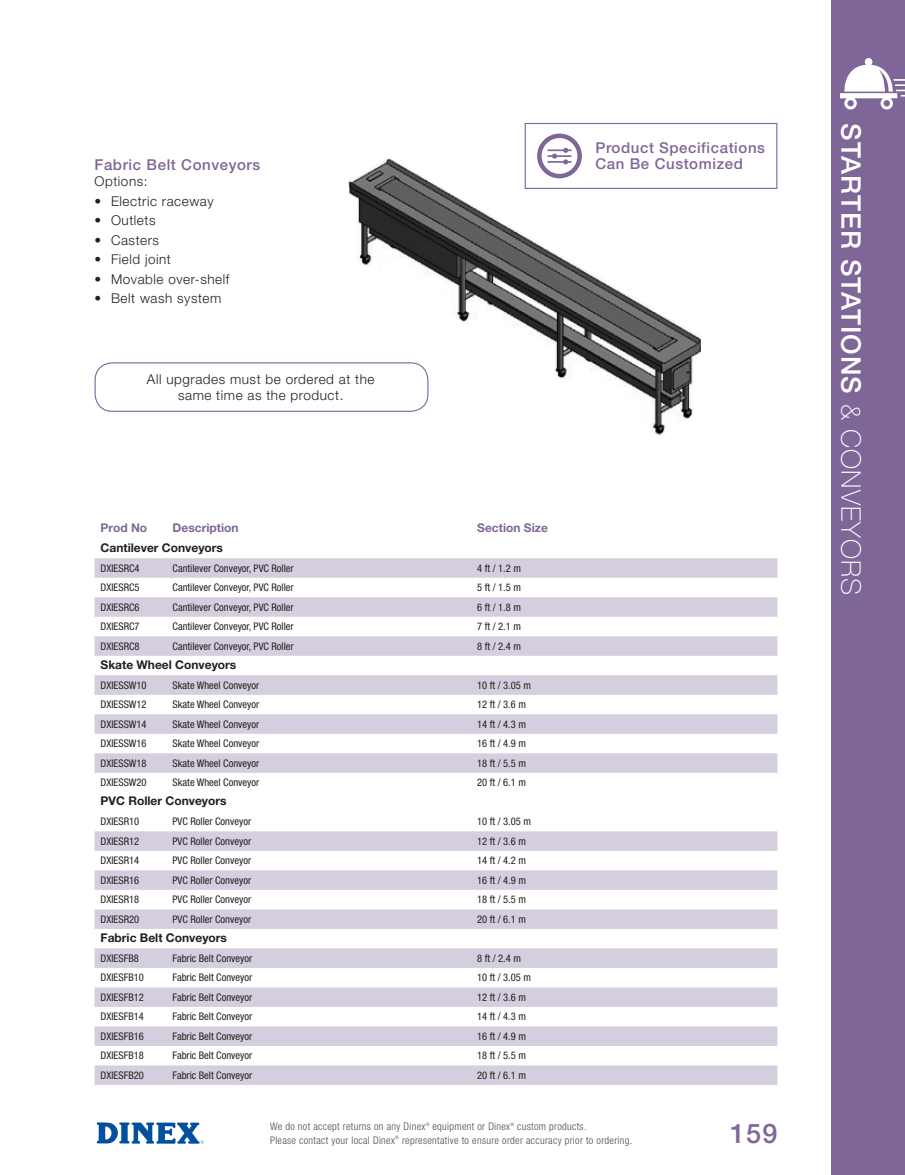
<style>
.page{position:relative;width:905px;height:1175px;background:#fff}
.page>*{position:absolute;margin:0;border:0;box-sizing:border-box;transform-origin:0 0}
.t1{font:500 27px "Helvetica Neue LT Std";letter-spacing:.04em;color:#fff}
.t2{font:500 27px "Helvetica Neue LT Std";color:#7f6698}
.t3{font:500 15px/16.5px "Helvetica Neue LT Std";letter-spacing:.04em;color:#7f6698}
.t4{font:300 13.5px/16.5px "Helvetica Neue LT Std";letter-spacing:.04em;color:#231f20;text-align:center}
.t5{font:700 12px "Helvetica Neue LT Std";color:#231f20}
.t6{font:700 12px "Helvetica Neue LT Std";color:#7f6698}
.t7{font:condensed 10.5px "Helvetica Neue LT Std";color:#231f20}
.t8{font:300 condensed 10.5px/13.5px "Helvetica Neue LT Std";letter-spacing:.03em;color:#4b4c4d}
.s1{font-weight:100}
</style>
<div class="page">
<div style="left:831px;top:0;width:73px;height:1174px;background:#7f6698"></div>
<svg style="left:840px;top:58px;width:64px;height:51px"></svg>
<svg style="left:96px;top:1122px;width:108px;height:21px"></svg>
<img style="left:348px;top:158px;width:353px;height:277px">
<svg style="left:94px;top:558px;width:683px;height:526px"></svg>
<div style="left:95px;top:362px;width:333px;height:50px;border:1px solid #7f6698;border-radius:17px"></div>
<div style="left:524px;top:123px;width:253px;height:66px;background:#fff;border:1px solid #7f6698"></div>
<svg style="left:537px;top:134px;width:45px;height:44px"></svg>
<h2 class="t3" style="left:94px;top:156px;width:167px">Fabric Belt Conveyors</h2>
<p class="t4" style="left:94px;top:173px;width:55px">Options:</p>
<p class="t4" style="left:94px;top:192px;width:121px">• Electric raceway</p>
<p class="t4" style="left:94px;top:212px;width:62px">• Outlets</p>
<p class="t4" style="left:94px;top:231px;width:66px">• Casters</p>
<p class="t4" style="left:94px;top:251px;width:78px">• Field joint</p>
<p class="t4" style="left:94px;top:270px;width:136px">• Movable over-shelf</p>
<p class="t4" style="left:94px;top:290px;width:128px">• Belt wash system</p>
<p class="t4" style="left:147px;top:370px;width:229px">All upgrades must be ordered at the same time as the product.</p>
<p class="t6" style="left:100px;top:520px;width:48px">Prod No</p>
<p class="t6" style="left:172px;top:520px;width:67px">Description</p>
<p class="t6" style="left:477px;top:520px;width:72px">Section Size</p>
<p class="t5" style="left:100px;top:540px;width:124px">Cantilever Conveyors</p>
<p class="t7" style="left:100px;top:562px;width:41px">DXIESRC4</p>
<p class="t7" style="left:172px;top:562px;width:123px">Cantilever Conveyor, PVC Roller</p>
<p class="t7" style="left:477px;top:562px;width:45px">4 ft / 1.2 m</p>
<p class="t7" style="left:100px;top:581px;width:41px">DXIESRC5</p>
<p class="t7" style="left:172px;top:581px;width:123px">Cantilever Conveyor, PVC Roller</p>
<p class="t7" style="left:477px;top:581px;width:45px">5 ft / 1.5 m</p>
<p class="t7" style="left:100px;top:601px;width:41px">DXIESRC6</p>
<p class="t7" style="left:172px;top:601px;width:123px">Cantilever Conveyor, PVC Roller</p>
<p class="t7" style="left:477px;top:601px;width:45px">6 ft / 1.8 m</p>
<p class="t7" style="left:100px;top:620px;width:41px">DXIESRC7</p>
<p class="t7" style="left:172px;top:620px;width:123px">Cantilever Conveyor, PVC Roller</p>
<p class="t7" style="left:477px;top:620px;width:45px">7 ft / 2.1 m</p>
<p class="t7" style="left:100px;top:640px;width:41px">DXIESRC8</p>
<p class="t7" style="left:172px;top:640px;width:123px">Cantilever Conveyor, PVC Roller</p>
<p class="t7" style="left:477px;top:640px;width:45px">8 ft / 2.4 m</p>
<p class="t5" style="left:100px;top:657px;width:137px">Skate Wheel Conveyors</p>
<p class="t7" style="left:100px;top:679px;width:48px">DXIESSW10</p>
<p class="t7" style="left:172px;top:679px;width:88px">Skate Wheel Conveyor</p>
<p class="t7" style="left:477px;top:679px;width:55px">10 ft / 3.05 m</p>
<p class="t7" style="left:100px;top:698px;width:48px">DXIESSW12</p>
<p class="t7" style="left:172px;top:698px;width:88px">Skate Wheel Conveyor</p>
<p class="t7" style="left:477px;top:698px;width:50px">12 ft / 3.6 m</p>
<p class="t7" style="left:100px;top:718px;width:48px">DXIESSW14</p>
<p class="t7" style="left:172px;top:718px;width:88px">Skate Wheel Conveyor</p>
<p class="t7" style="left:477px;top:718px;width:50px">14 ft / 4.3 m</p>
<p class="t7" style="left:100px;top:737px;width:48px">DXIESSW16</p>
<p class="t7" style="left:172px;top:737px;width:88px">Skate Wheel Conveyor</p>
<p class="t7" style="left:477px;top:737px;width:50px">16 ft / 4.9 m</p>
<p class="t7" style="left:100px;top:757px;width:48px">DXIESSW18</p>
<p class="t7" style="left:172px;top:757px;width:88px">Skate Wheel Conveyor</p>
<p class="t7" style="left:477px;top:757px;width:50px">18 ft / 5.5 m</p>
<p class="t7" style="left:100px;top:776px;width:48px">DXIESSW20</p>
<p class="t7" style="left:172px;top:776px;width:88px">Skate Wheel Conveyor</p>
<p class="t7" style="left:477px;top:776px;width:50px">20 ft / 6.1 m</p>
<p class="t5" style="left:100px;top:793px;width:128px">PVC Roller Conveyors</p>
<p class="t7" style="left:100px;top:815px;width:40px">DXIESR10</p>
<p class="t7" style="left:172px;top:815px;width:80px">PVC Roller Conveyor</p>
<p class="t7" style="left:477px;top:815px;width:55px">10 ft / 3.05 m</p>
<p class="t7" style="left:100px;top:835px;width:40px">DXIESR12</p>
<p class="t7" style="left:172px;top:835px;width:80px">PVC Roller Conveyor</p>
<p class="t7" style="left:477px;top:835px;width:50px">12 ft / 3.6 m</p>
<p class="t7" style="left:100px;top:854px;width:40px">DXIESR14</p>
<p class="t7" style="left:172px;top:854px;width:80px">PVC Roller Conveyor</p>
<p class="t7" style="left:477px;top:854px;width:50px">14 ft / 4.2 m</p>
<p class="t7" style="left:100px;top:874px;width:40px">DXIESR16</p>
<p class="t7" style="left:172px;top:874px;width:80px">PVC Roller Conveyor</p>
<p class="t7" style="left:477px;top:874px;width:50px">16 ft / 4.9 m</p>
<p class="t7" style="left:100px;top:893px;width:40px">DXIESR18</p>
<p class="t7" style="left:172px;top:893px;width:80px">PVC Roller Conveyor</p>
<p class="t7" style="left:477px;top:893px;width:50px">18 ft / 5.5 m</p>
<p class="t7" style="left:100px;top:913px;width:40px">DXIESR20</p>
<p class="t7" style="left:172px;top:913px;width:80px">PVC Roller Conveyor</p>
<p class="t7" style="left:477px;top:913px;width:50px">20 ft / 6.1 m</p>
<p class="t5" style="left:100px;top:930px;width:128px">Fabric Belt Conveyors</p>
<p class="t7" style="left:100px;top:952px;width:40px">DXIESFB8</p>
<p class="t7" style="left:172px;top:952px;width:81px">Fabric Belt Conveyor</p>
<p class="t7" style="left:477px;top:952px;width:45px">8 ft / 2.4 m</p>
<p class="t7" style="left:100px;top:971px;width:45px">DXIESFB10</p>
<p class="t7" style="left:172px;top:971px;width:81px">Fabric Belt Conveyor</p>
<p class="t7" style="left:477px;top:971px;width:55px">10 ft / 3.05 m</p>
<p class="t7" style="left:100px;top:991px;width:45px">DXIESFB12</p>
<p class="t7" style="left:172px;top:991px;width:81px">Fabric Belt Conveyor</p>
<p class="t7" style="left:477px;top:991px;width:50px">12 ft / 3.6 m</p>
<p class="t7" style="left:100px;top:1010px;width:45px">DXIESFB14</p>
<p class="t7" style="left:172px;top:1010px;width:81px">Fabric Belt Conveyor</p>
<p class="t7" style="left:477px;top:1010px;width:50px">14 ft / 4.3 m</p>
<p class="t7" style="left:100px;top:1030px;width:45px">DXIESFB16</p>
<p class="t7" style="left:172px;top:1030px;width:81px">Fabric Belt Conveyor</p>
<p class="t7" style="left:477px;top:1030px;width:50px">16 ft / 4.9 m</p>
<p class="t7" style="left:100px;top:1049px;width:45px">DXIESFB18</p>
<p class="t7" style="left:172px;top:1049px;width:81px">Fabric Belt Conveyor</p>
<p class="t7" style="left:477px;top:1049px;width:50px">18 ft / 5.5 m</p>
<p class="t7" style="left:100px;top:1069px;width:45px">DXIESFB20</p>
<p class="t7" style="left:172px;top:1069px;width:81px">Fabric Belt Conveyor</p>
<p class="t7" style="left:477px;top:1069px;width:50px">20 ft / 6.1 m</p>
<h2 class="t3" style="left:595px;top:139px;width:171px">Product Specifications<br>Can Be Customized</h2>
<p class="t8" style="left:270px;top:1119px;width:364px">We do not accept returns on any Dinex<sup>®</sup> equipment or Dinex<sup>®</sup> custom products.<br>Please contact your local Dinex<sup>®</sup> representative to ensure order accuracy prior to ordering.</p>
<h1 class="t2" style="left:730px;top:1117px;width:49px">159</h1>
<h1 class="t1" style="left:867px;top:123px;width:473px;rotate:90deg">STARTER STATIONS <span class="s1">&amp; CONVEYORS</span></h1>
</div>
